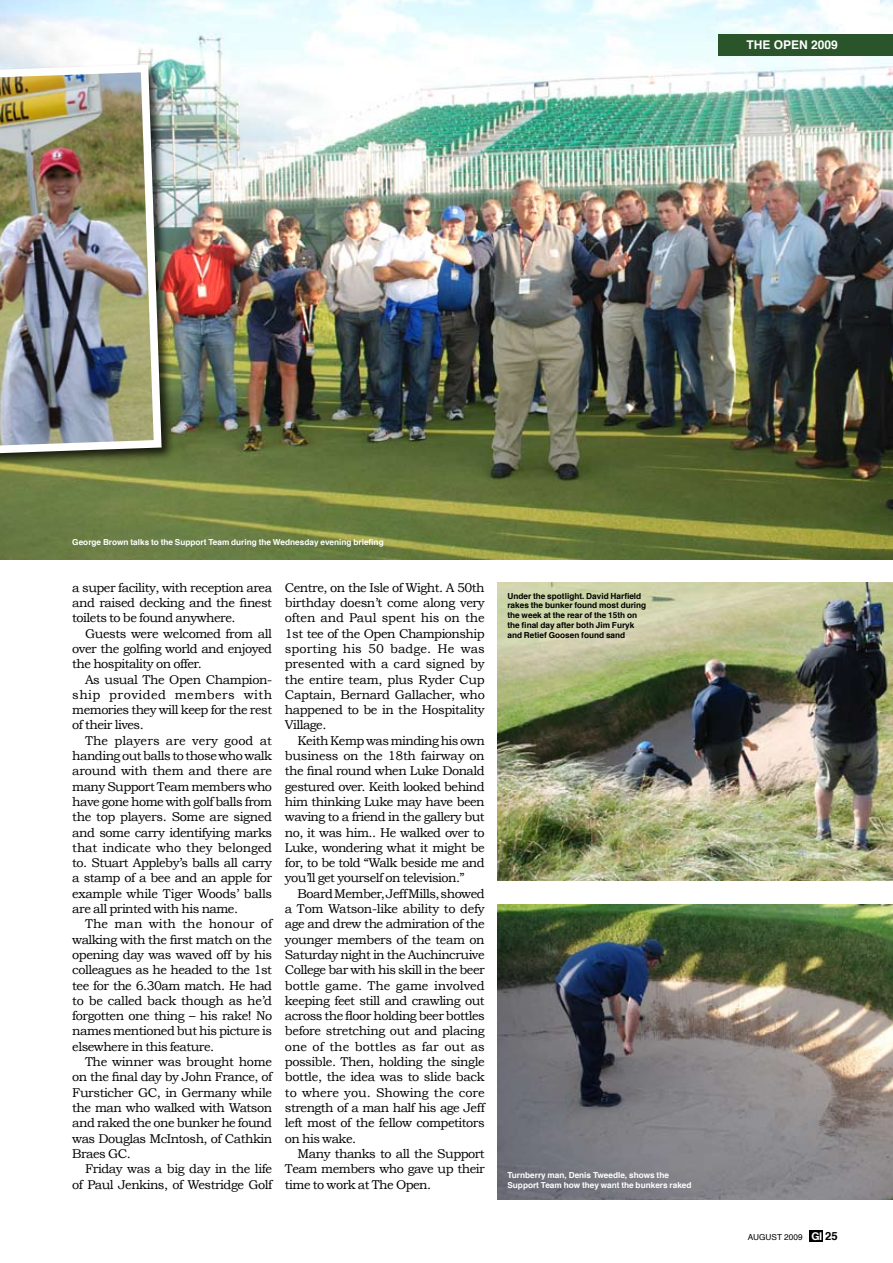
<style>
.page{position:relative;width:893px;height:1263px;background:#fff}
.page>*{position:absolute;margin:0;border:0;box-sizing:border-box;transform-origin:0 0}
.t1{font:12.75px/15.3px "Bookman Old Style";letter-spacing:-.04em;color:#000;text-align:justify}
.t2{font:700 12px "Helvetica";color:#fff}
.t3{font:700 8.25px/9.8px "Helvetica";color:#000}
.t4{font:700 8.25px/9.8px "Helvetica";color:#fff}
.t5{font:8.25px "Helvetica";color:#000}
.s1{font-family:"Helvetica Neue";font-weight:700;font-size:10.8px;color:#fff}
.s2{font-weight:700;font-size:11.25px}
</style>
<div class="page">
<img style="left:0;top:0;width:893px;height:559px">
<div style="left:809px;top:1230px;width:14px;height:11px;background:#000"></div>
<div style="left:719px;top:34px;width:174px;height:21px;background:#2a542a"></div>
<img style="left:497px;top:583px;width:396px;height:297px">
<img style="left:497px;top:904px;width:396px;height:295px">
<div style="left:0;top:62px;width:175px;height:411px;background:#000;opacity:.75"></div>
<img style="left:0;top:60px;width:166px;height:403px">
<p class="t2" style="left:746px;top:35px;width:93px">THE OPEN 2009</p>
<p class="t4" style="left:72px;top:537px;width:313px">George Brown talks to the Support Team during the Wednesday evening briefing</p>
<p class="t1" style="left:72px;top:580px;width:201px">a super facility, with reception area and raised decking and the finest toilets to be found anywhere.</p>
<p class="t1" style="left:72px;top:626px;width:201px;text-indent:13px">Guests were welcomed from all over the golfing world and enjoyed the hospitality on offer.</p>
<p class="t1" style="left:72px;top:671px;width:201px;text-indent:13px">As usual The Open Champion&shy;ship provided members with memories they will keep for the rest of their lives.</p>
<p class="t1" style="left:72px;top:733px;width:201px;text-indent:13px">The players are very good at handing out balls to those who walk around with them and there are many Support Team members who have gone home with golf balls from the top players. Some are signed and some carry identifying marks that indicate who they belonged to. Stuart Appleby’s balls all carry a stamp of a bee and an apple for example while Tiger Woods’ balls are all printed with his name.</p>
<p class="t1" style="left:72px;top:916px;width:201px;text-indent:13px">The man with the honour of walking with the first match on the opening day was waved off by his colleagues as he headed to the 1st tee for the 6.30am match. He had to be called back though as he’d forgotten one thing – his rake! No names mentioned but his picture is elsewhere in this feature.</p>
<p class="t1" style="left:72px;top:1054px;width:201px;text-indent:13px">The winner was brought home on the final day by John France, of Fursticher GC, in Germany while the man who walked with Watson and raked the one bunker he found was Douglas McIntosh, of Cathkin Braes GC.</p>
<p class="t1" style="left:72px;top:1161px;width:201px;text-align:right">Friday was a big day in the life of Paul Jenkins, of Westridge Golf</p>
<p class="t1" style="left:285px;top:580px;width:201px">Centre, on the Isle of Wight. A 50th birthday doesn’t come along very often and Paul spent his on the 1st tee of the Open Championship sporting his 50 badge. He was presented with a card signed by the entire team, plus Ryder Cup Captain, Bernard Gallacher, who happened to be in the Hospitality Village.</p>
<p class="t1" style="left:285px;top:733px;width:201px;text-indent:13px">Keith Kemp was minding his own business on the 18th fairway on the final round when Luke Donald gestured over. Keith looked behind him thinking Luke may have been waving to a friend in the gallery but no, it was him.. He walked over to Luke, wondering what it might be for, to be told “Walk beside me and you’ll get yourself on television.”</p>
<p class="t1" style="left:285px;top:886px;width:201px;text-indent:13px">Board Member, Jeff Mills, showed a Tom Watson-like ability to defy age and drew the admiration of the younger members of the team on Saturday night in the Auchincruive College bar with his skill in the beer bottle game. The game involved keeping feet still and crawling out across the floor holding beer bottles before stretching out and placing one of the bottles as far out as possible. Then, holding the single bottle, the idea was to slide back to where you. Showing the core strength of a man half his age Jeff left most of the fellow competitors on his wake.</p>
<p class="t1" style="left:285px;top:1146px;width:201px;text-indent:13px">Many thanks to all the Support Team members who gave up their time to work at The Open.</p>
<p class="t3" style="left:507px;top:591px;width:140px">Under the spotlight. David Harfield rakes the bunker found most during the week at the rear of the 15th on the final day after both Jim Furyk and Retief Goosen found sand</p>
<p class="t4" style="left:507px;top:1170px;width:186px">Turnberry man, Denis Tweedle, shows the<br>Support Team how they want the bunkers raked</p>
<p class="t5" style="left:748px;top:1231px;width:91px">AUGUST 2009 <span class="s1">GI</span> <span class="s2">25</span></p>
</div>
